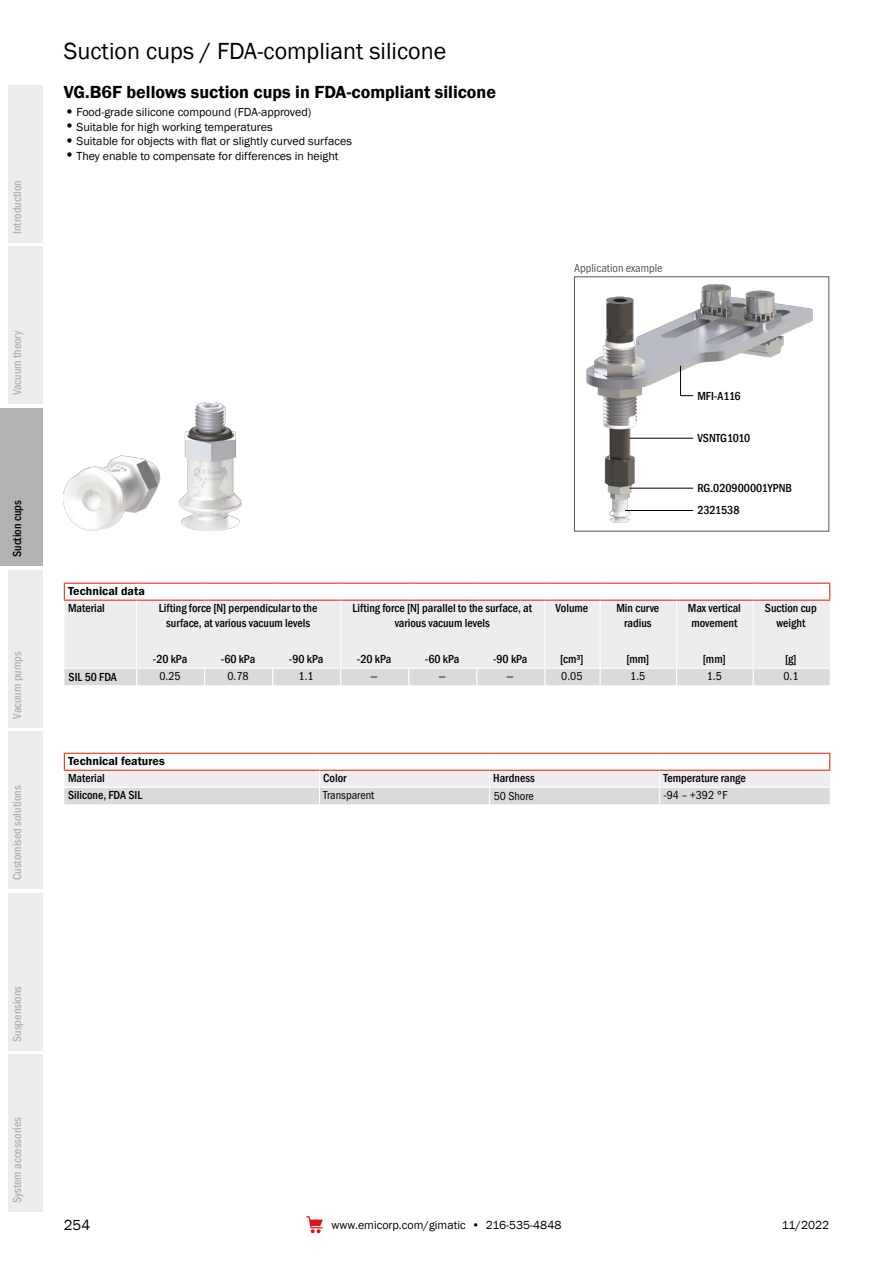
<style>
.page{position:relative;width:893px;height:1263px;background:#fff}
.page>*{position:absolute;margin:0;border:0;box-sizing:border-box;transform-origin:0 0}
.t1{font:24px "Franklin Gothic";color:#000}
.t2{font:600 18px "Franklin Gothic";color:#000}
.t3{font:15px "Franklin Gothic";color:#000}
.t4{font:500 condensed 12px/14.4px "Franklin Gothic";color:#000;text-align:center}
.t5{font:12px "Franklin Gothic";color:#000}
.t6{font:500 condensed 12px "Franklin Gothic";color:#b3b2b2}
.t7{font:12px "Franklin Gothic URW Cond";color:#000}
.t8{font:600 12px "Franklin Gothic";color:#000}
.t9{font:12px "Franklin Gothic URW Cond";color:#575756}
.s1{font-family:"ITC Franklin Gothic Std";font-weight:500;font-size:19.5px}
</style>
<div class="page">
<div style="left:0;top:408px;width:43px;height:158px;background:#b3b2b2"></div>
<div style="left:9px;top:247px;width:34px;height:157px;background:#ededed"></div>
<div style="left:9px;top:85px;width:34px;height:157px;background:#ededed"></div>
<div style="left:9px;top:570px;width:34px;height:157px;background:#ededed"></div>
<div style="left:9px;top:731px;width:34px;height:158px;background:#ededed"></div>
<div style="left:9px;top:893px;width:34px;height:157px;background:#ededed"></div>
<div style="left:9px;top:1054px;width:34px;height:158px;background:#ededed"></div>
<svg style="left:306px;top:1216px;width:17px;height:17px"></svg>
<div style="left:64px;top:601px;width:766px;height:67px;background:#ededed"></div>
<hr style="left:64px;top:583px;width:73px;height:1px;background:#e63312">
<hr style="left:137px;top:583px;width:68px;height:1px;background:#e63312">
<hr style="left:205px;top:583px;width:68px;height:1px;background:#e63312">
<hr style="left:273px;top:583px;width:68px;height:1px;background:#e63312">
<hr style="left:341px;top:583px;width:68px;height:1px;background:#e63312">
<hr style="left:409px;top:583px;width:68px;height:1px;background:#e63312">
<hr style="left:477px;top:583px;width:68px;height:1px;background:#e63312">
<hr style="left:545px;top:583px;width:55px;height:1px;background:#e63312">
<hr style="left:600px;top:583px;width:77px;height:1px;background:#e63312">
<hr style="left:677px;top:583px;width:76px;height:1px;background:#e63312">
<hr style="left:753px;top:583px;width:77px;height:1px;background:#e63312">
<hr style="left:64px;top:600px;width:73px;height:1px;background:#e63312">
<hr style="left:137px;top:600px;width:68px;height:1px;background:#e63312">
<hr style="left:205px;top:600px;width:68px;height:1px;background:#e63312">
<hr style="left:273px;top:600px;width:68px;height:1px;background:#e63312">
<hr style="left:341px;top:600px;width:68px;height:1px;background:#e63312">
<hr style="left:409px;top:600px;width:68px;height:1px;background:#e63312">
<hr style="left:477px;top:600px;width:68px;height:1px;background:#e63312">
<hr style="left:545px;top:600px;width:55px;height:1px;background:#e63312">
<hr style="left:600px;top:600px;width:77px;height:1px;background:#e63312">
<hr style="left:677px;top:600px;width:76px;height:1px;background:#e63312">
<hr style="left:753px;top:600px;width:77px;height:1px;background:#e63312">
<hr style="left:136px;top:601px;width:1px;height:67px;background:#fff">
<hr style="left:340px;top:601px;width:1px;height:67px;background:#fff">
<hr style="left:544px;top:601px;width:1px;height:67px;background:#fff">
<hr style="left:600px;top:601px;width:1px;height:67px;background:#fff">
<hr style="left:676px;top:601px;width:1px;height:67px;background:#fff">
<hr style="left:753px;top:601px;width:1px;height:67px;background:#fff">
<svg style="left:64px;top:668px;width:766px;height:17px;background:#dcdcdc"></svg>
<svg style="left:829px;top:584px;width:1px;height:16px"></svg>
<svg style="left:64px;top:584px;width:1px;height:16px"></svg>
<hr style="left:64px;top:753px;width:255px;height:1px;background:#e63312">
<hr style="left:319px;top:753px;width:171px;height:1px;background:#e63312">
<hr style="left:490px;top:753px;width:170px;height:1px;background:#e63312">
<hr style="left:660px;top:753px;width:170px;height:1px;background:#e63312">
<svg style="left:64px;top:754px;width:766px;height:50px"></svg>
<img style="left:64px;top:403px;width:178px;height:127px">
<img style="left:587px;top:285px;width:225px;height:237px">
<div style="left:574px;top:276px;width:255px;height:255px;border:1px solid #575756"></div>
<svg style="left:680px;top:366px;width:13px;height:30px"></svg>
<hr style="left:629px;top:438px;width:64px;height:1px;background:#000">
<hr style="left:625px;top:510px;width:68px;height:1px;background:#000">
<hr style="left:629px;top:488px;width:64px;height:1px;background:#000">
<p class="t6" style="left:9px;top:234px;width:55px;rotate:-90deg">Introduction</p>
<p class="t6" style="left:9px;top:395px;width:67px;rotate:-90deg">Vacuum theory</p>
<p class="t4" style="left:10px;top:557px;width:58px;rotate:-90deg">Suction cups</p>
<p class="t6" style="left:9px;top:719px;width:69px;rotate:-90deg">Vacuum pumps</p>
<p class="t6" style="left:9px;top:880px;width:96px;rotate:-90deg">Customised solutions</p>
<h1 class="t1" style="left:64px;top:36px;width:384px">Suction cups / FDA-compliant silicone</h1>
<h2 class="t2" style="left:64px;top:81px;width:434px">VG.B6F bellows suction cups in FDA-compliant silicone</h2>
<p class="t5" style="left:64px;top:105px;width:249px"><span class="s1">•</span>Food-grade silicone compound (FDA-approved)</p>
<p class="t5" style="left:64px;top:119px;width:210px"><span class="s1">•</span>Suitable for high working temperatures</p>
<p class="t5" style="left:64px;top:134px;width:290px"><span class="s1">•</span>Suitable for objects with flat or slightly curved surfaces</p>
<p class="t5" style="left:64px;top:148px;width:276px"><span class="s1">•</span>They enable to compensate for differences in height</p>
<p class="t9" style="left:574px;top:259px;width:90px">Application example</p>
<p class="t4" style="left:697px;top:388px;width:45px">MFI-A116</p>
<p class="t4" style="left:697px;top:431px;width:54px">VSNTG1010</p>
<p class="t4" style="left:697px;top:481px;width:96px">RG.020900001YPNB</p>
<p class="t4" style="left:697px;top:503px;width:44px">2321538</p>
<p class="t8" style="left:68px;top:584px;width:78px">Technical data</p>
<p class="t4" style="left:68px;top:601px;width:38px">Material</p>
<p class="t4" style="left:159px;top:601px;width:160px">Lifting force [N] perpendicular to the surface, at various vacuum levels</p>
<p class="t4" style="left:352px;top:601px;width:181px">Lifting force [N] parallel to the surface, at various vacuum levels</p>
<p class="t4" style="left:556px;top:601px;width:34px">Volume</p>
<p class="t4" style="left:616px;top:601px;width:44px">Min curve radius</p>
<p class="t4" style="left:688px;top:601px;width:55px;text-align:left">Max vertical movement</p>
<p class="t4" style="left:765px;top:601px;width:53px">Suction cup weight</p>
<p class="t4" style="left:69px;top:670px;width:50px">SIL 50 FDA</p>
<p class="t4" style="left:153px;top:652px;width:36px">-20 kPa</p>
<p class="t4" style="left:221px;top:652px;width:36px">-60 kPa</p>
<p class="t4" style="left:289px;top:652px;width:36px">-90 kPa</p>
<p class="t4" style="left:357px;top:652px;width:36px">-20 kPa</p>
<p class="t4" style="left:425px;top:652px;width:36px">-60 kPa</p>
<p class="t4" style="left:493px;top:652px;width:36px">-90 kPa</p>
<p class="t4" style="left:560px;top:652px;width:25px">[cm³]</p>
<p class="t4" style="left:626px;top:652px;width:24px">[mm]</p>
<p class="t4" style="left:703px;top:652px;width:24px">[mm]</p>
<p class="t4" style="left:785px;top:652px;width:13px">[g]</p>
<p class="t7" style="left:159px;top:667px;width:23px">0.25</p>
<p class="t7" style="left:227px;top:667px;width:23px">0.78</p>
<p class="t7" style="left:299px;top:667px;width:17px">1.1</p>
<p class="t7" style="left:370px;top:667px;width:9px">—</p>
<p class="t7" style="left:439px;top:667px;width:9px">—</p>
<p class="t7" style="left:507px;top:667px;width:9px">—</p>
<p class="t7" style="left:561px;top:667px;width:23px">0.05</p>
<p class="t7" style="left:630px;top:667px;width:17px">1.5</p>
<p class="t7" style="left:707px;top:667px;width:17px">1.5</p>
<p class="t7" style="left:783px;top:667px;width:17px">0.1</p>
<p class="t8" style="left:68px;top:754px;width:98px">Technical features</p>
<p class="t4" style="left:68px;top:771px;width:38px">Material</p>
<p class="t4" style="left:323px;top:771px;width:25px">Color</p>
<p class="t4" style="left:493px;top:771px;width:43px">Hardness</p>
<p class="t4" style="left:663px;top:771px;width:84px">Temperature range</p>
<p class="t4" style="left:68px;top:788px;width:76px">Silicone, FDA SIL</p>
<p class="t7" style="left:323px;top:787px;width:53px">Transparent</p>
<p class="t7" style="left:663px;top:787px;width:66px">-94 – +392 °F</p>
<p class="t7" style="left:494px;top:787px;width:42px">50 Shore</p>
<p class="t6" style="left:9px;top:1042px;width:58px;rotate:-90deg">Suspensions</p>
<p class="t6" style="left:9px;top:1203px;width:88px;rotate:-90deg">System accessories</p>
<p class="t3" style="left:64px;top:1216px;width:28px">254</p>
<p class="t5" style="left:332px;top:1217px;width:231px">www.emicorp.com/gimatic • 216-535-4848</p>
<p class="t5" style="left:782px;top:1217px;width:49px">11/2022</p>
</div>
